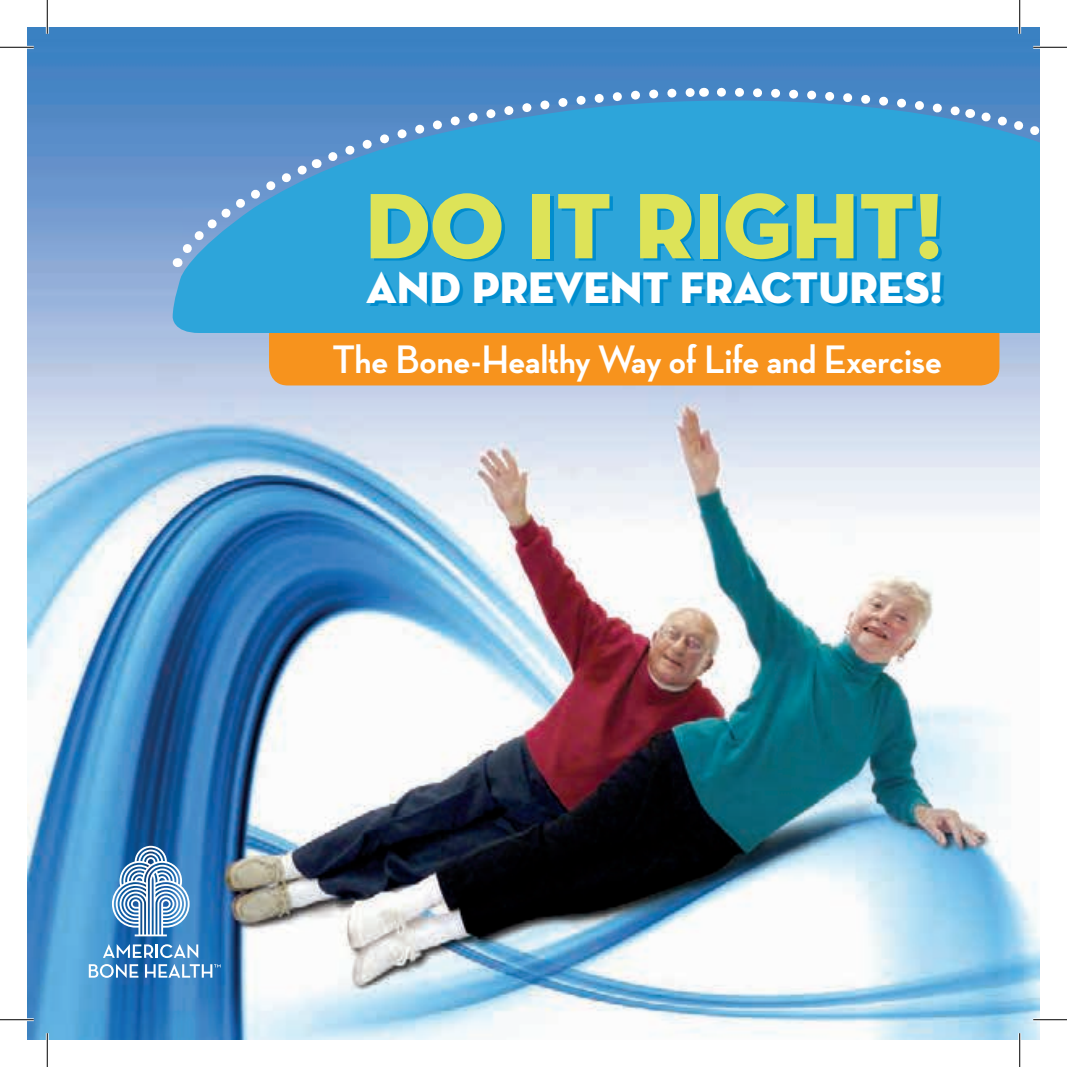
<style>
.page{position:relative;width:1067px;height:1067px;background:#fff}
.page>*{position:absolute;margin:0;border:0;box-sizing:border-box;transform-origin:0 0}
.t1{font:94.5px "Neutraface Display Titling";color:#dde358}
.t2{font:45px "Neutraface Display Titling";color:#fff}
.t3{font:700 40.5px "Neutraface Display";color:#fff}
</style>
<div class="page">
<img style="left:27px;top:27px;width:1012px;height:1012px">
<div style="left:269px;top:233px;width:730px;height:152px;background:#f7931d;border-radius:19px"></div>
<div style="left:173px;top:91px;width:867px;height:242px;background:#2da5da"></div>
<svg style="left:175px;top:83px;width:529px;height:184px;background:#3f9ed4"></svg>
<svg style="left:712px;top:83px;width:328px;height:67px;background:#439ed3"></svg>
<svg style="left:103px;top:944px;width:95px;height:14px"></svg>
<svg style="left:89px;top:964px;width:49px;height:13px"></svg>
<svg style="left:112px;top:845px;width:78px;height:91px"></svg>
<svg style="left:145px;top:964px;width:75px;height:13px"></svg>
<hr style="left:0;top:46px;width:34px;height:3px;background:#fff">
<hr style="left:1033px;top:46px;width:33px;height:3px;background:#fff">
<hr style="left:0;top:1018px;width:34px;height:3px;background:#fff">
<hr style="left:1033px;top:1018px;width:33px;height:3px;background:#fff">
<hr style="left:46px;top:0;width:3px;height:34px;background:#fff">
<hr style="left:46px;top:1033px;width:3px;height:33px;background:#fff">
<hr style="left:1018px;top:0;width:3px;height:34px;background:#fff">
<hr style="left:1018px;top:1033px;width:3px;height:33px;background:#fff">
<hr style="left:0;top:47px;width:34px;height:1px;background:#000">
<hr style="left:1033px;top:47px;width:33px;height:1px;background:#000">
<hr style="left:0;top:1019px;width:34px;height:1px;background:#000">
<hr style="left:1033px;top:1019px;width:33px;height:1px;background:#000">
<hr style="left:47px;top:0;width:1px;height:34px;background:#000">
<hr style="left:47px;top:1033px;width:1px;height:33px;background:#000">
<hr style="left:1019px;top:0;width:1px;height:34px;background:#000">
<hr style="left:1019px;top:1033px;width:1px;height:33px;background:#000">
<h1 class="t1" style="left:365px;top:167px;width:579px">DO IT RIGHT!</h1>
<p class="t2" style="left:366px;top:260px;width:578px">AND PREVENT FRACTURES!</p>
<p class="t3" style="left:332px;top:336px;width:611px">The Bone-Healthy Way of Life and Exercise</p>
</div>
